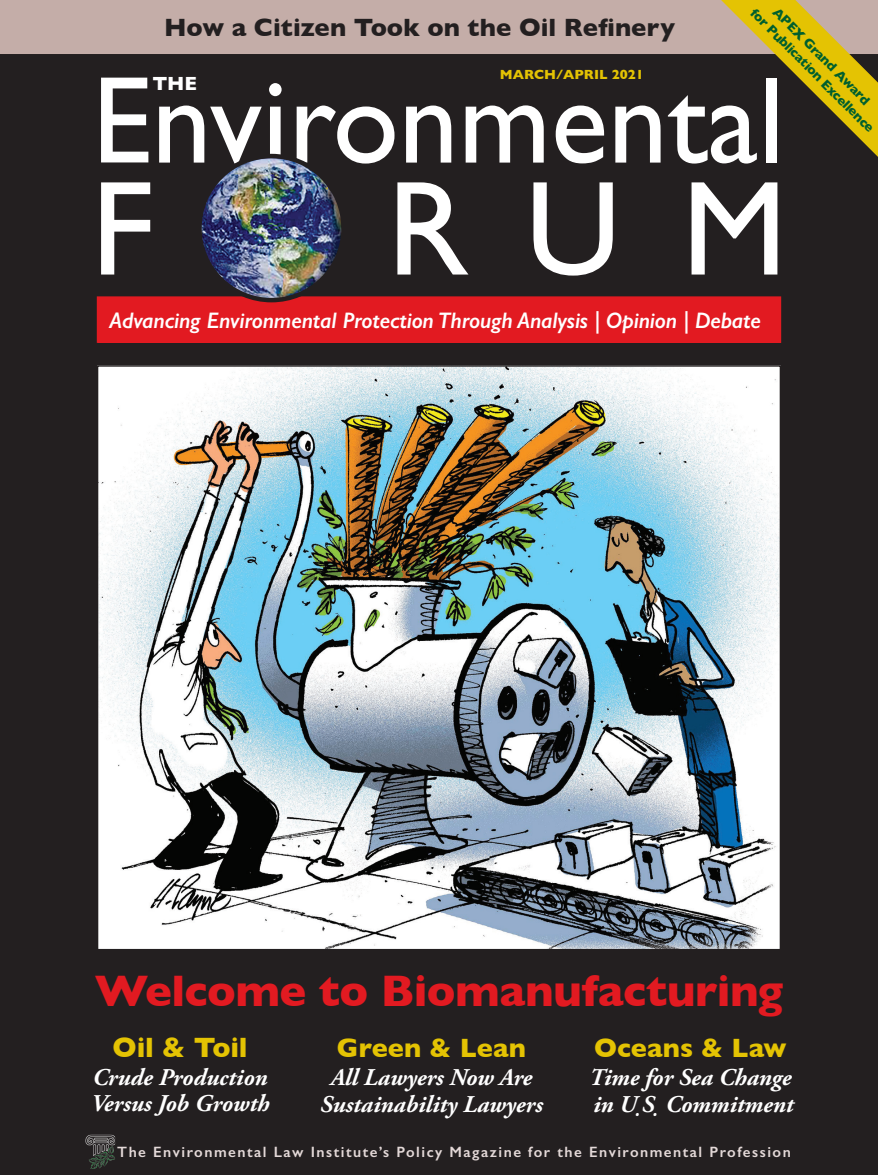
<style>
.page{position:relative;width:878px;height:1175px;background:#fff}
.page>*{position:absolute;margin:0;border:0;box-sizing:border-box;transform-origin:0 0}
.t1{font:135px "Gill Sans";letter-spacing:.45em;color:#fff}
.t2{font:124.5px "Gill Sans";color:#fff;scale:.96 1}
.cover_line__main{font:700 45px "Gill Sans";letter-spacing:-.01em;color:#e21a21}
.cover_line__sub{font:700 28.5px "Gill Sans";letter-spacing:-.01em;color:#e4c303}
.cover_line__sub-2{font:700 27px "Gill Sans";letter-spacing:.005em;color:#e4c303}
.Profile{font:700 25.5px "Gill Sans";color:#231f20}
.cover_line__squibb{font:italic 700 24px/27px "Adobe Garamond Pro";color:#fff}
.t3{font:italic 600 22.5px "Gill Sans";letter-spacing:-.01em;color:#fff}
.t4{font:700 19.5px "Gill Sans";color:#fff}
.t5{font:600 15px "Gill Sans";letter-spacing:.1em;color:#e4d9d8}
.Profile-2{font:700 13.5px "Gill Sans";color:#005f2e}
.volume-date{font:700 13.5px "Gill Sans";color:#e4c303}
</style>
<div class="page">
<div style="left:0;top:54px;width:878px;height:1120px;background:#231f20"></div>
<div style="left:0;top:0;width:630px;height:54px;background:#c4ada8"></div>
<div style="left:98px;top:297px;width:682px;height:45px;background:#e21a21"></div>
<div style="left:97px;top:296px;width:684px;height:47px;border:2px solid #e21a21"></div>
<img style="left:199px;top:156px;width:144px;height:144px;border-radius:72px">
<div style="left:197px;top:154px;width:149px;height:148px;border:4px solid #231f20;border-radius:50%"></div>
<img style="left:86px;top:1135px;width:28px;height:32px">
<div style="left:83px;top:1132px;width:34px;height:38px;border:2px solid #231f20"></div>
<div style="left:152px;top:76px;width:61px;height:16px;background:#231f20"></div>
<div style="left:151px;top:75px;width:63px;height:18px;border:2px solid #231f20"></div>
<img style="left:100px;top:368px;width:678px;height:579px">
<svg style="left:630px;top:0;width:248px;height:247px;background:#574c30"></svg>
<p class="Profile-2" style="left:782px;top:2px;width:133px;rotate:45deg">APEX Grand Award</p>
<p class="Profile" style="left:164px;top:7px;width:512px">How a Citizen Took on the Oil Refinery</p>
<p class="Profile-2" style="left:760px;top:3px;width:170px;rotate:45deg">for Publication Excellence</p>
<p class="volume-date" style="left:500px;top:64px;width:145px">MARCH/APRIL 2021</p>
<p class="t4" style="left:152px;top:68px;width:46px">THE</p>
<h2 class="t2" style="left:92px;top:47px;width:723px">Environmental</h2>
<h1 class="t1" style="left:91px;top:149px;width:697px">FORUM</h1>
<p class="t3" style="left:109px;top:306px;width:653px">Advancing Environmental Protection Through Analysis | Opinion | Debate</p>
<p class="cover_line__main" style="left:95px;top:955px;width:690px">Welcome to Biomanufacturing</p>
<p class="cover_line__sub" style="left:113px;top:1024px;width:136px">Oil &amp; Toil</p>
<p class="cover_line__squibb" style="left:91px;top:1065px;width:180px;line-height:25.5px">Crude Production<br>Versus Job Growth</p>
<p class="cover_line__sub-2" style="left:337px;top:1026px;width:190px">Green &amp; Lean</p>
<p class="cover_line__squibb" style="left:320px;top:1064px;width:224px;text-align:center">All Lawyers Now Are<br>Sustainability Lawyers</p>
<p class="cover_line__sub-2" style="left:594px;top:1026px;width:194px">Oceans &amp; Law</p>
<p class="cover_line__squibb" style="left:589px;top:1064px;width:206px">Time for Sea Change in U.S. Commitment</p>
<p class="t5" style="left:117px;top:1143px;width:675px">The Environmental Law Institute’s Policy Magazine for the Environmental Profession</p>
</div>
